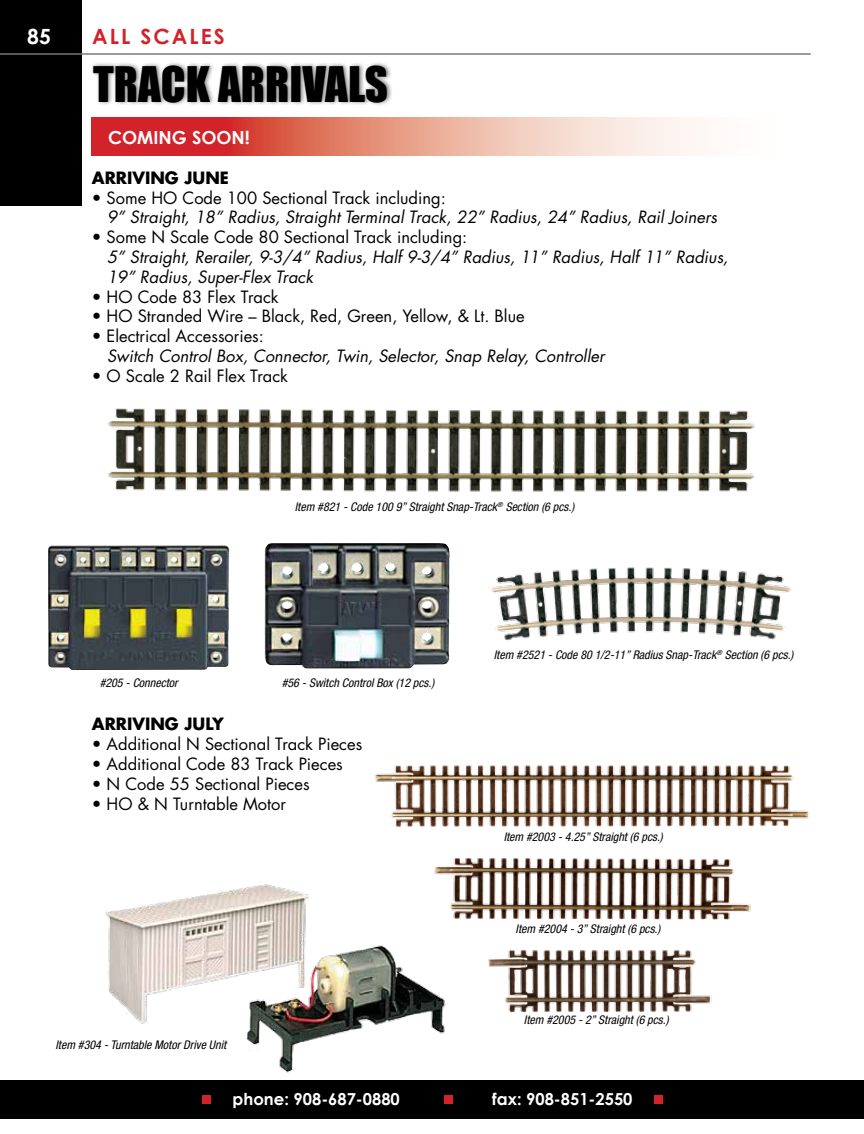
<style>
.page{position:relative;width:864px;height:1134px;background:#fff}
.page>*{position:absolute;margin:0;border:0;box-sizing:border-box;transform-origin:0 0}
.t1{font:45px "Impact";color:#000}
.t2{font:700 21px "Century Gothic";letter-spacing:.1em;color:#d2232a}
.t3{font:700 21px "Century Gothic";color:#fff}
.t4{font:700 18px "Century Gothic";color:#fff}
.t5{font:16.5px "Futura";color:#000}
.t6{font:italic 16.5px/19.8px "Futura";color:#000}
.t7{font:700 16.5px "Century Gothic";color:#fff}
.t8{font:700 16.5px "Futura";color:#000}
.t9{font:italic condensed 12px "Helvetica Neue";color:#000}
</style>
<div class="page">
<div style="left:0;top:1080px;width:864px;height:39px;background:#000"></div>
<div style="left:0;top:0;width:82px;height:206px;background:#000"></div>
<hr style="left:0;top:53px;width:811px;height:2px;background:#77787b">
<svg style="left:92px;top:117px;width:609px;height:39px;background:#e68e83"></svg>
<div style="left:444px;top:1095px;width:8px;height:9px;background:#d2232a"></div>
<div style="left:654px;top:1095px;width:8px;height:9px;background:#d2232a"></div>
<div style="left:202px;top:1095px;width:9px;height:9px;background:#d2232a"></div>
<div style="left:91px;top:61px;width:303px;height:46px;background:#000;opacity:.5"></div>
<img style="left:108px;top:408px;width:647px;height:84px">
<img style="left:48px;top:545px;width:181px;height:125px">
<img style="left:265px;top:543px;width:185px;height:125px">
<img style="left:491px;top:567px;width:300px;height:73px">
<img style="left:105px;top:884px;width:341px;height:189px">
<img style="left:433px;top:858px;width:318px;height:62px">
<img style="left:375px;top:765px;width:435px;height:62px">
<img style="left:488px;top:949px;width:224px;height:63px">
<p class="t3" style="left:27px;top:23px;width:25px">85</p>
<p class="t2" style="left:92px;top:23px;width:134px">ALL SCALES</p>
<h1 class="t1" style="left:93px;top:56px;width:296px">TRACK ARRIVALS</h1>
<p class="t4" style="left:108px;top:126px;width:143px">COMING SOON!</p>
<p class="t8" style="left:92px;top:166px;width:139px">ARRIVING JUNE</p>
<p class="t5" style="left:92px;top:186px;width:355px">• Some HO Code 100 Sectional Track including:</p>
<p class="t6" style="left:107px;top:207px;width:612px">9” Straight, 18” Radius, Straight Terminal Track, 22” Radius, 24” Radius, Rail Joiners</p>
<p class="t5" style="left:92px;top:226px;width:377px">• Some N Scale Code 80 Sectional Track including:</p>
<p class="t6" style="left:107px;top:247px;width:623px">5” Straight, Rerailer, 9-3/4” Radius, Half 9-3/4” Radius, 11” Radius, Half 11” Radius,<br>19” Radius, Super-Flex Track</p>
<p class="t5" style="left:92px;top:285px;width:188px">• HO Code 83 Flex Track</p>
<p class="t5" style="left:92px;top:305px;width:434px">• HO Stranded Wire – Black, Red, Green, Yellow, &amp; Lt. Blue</p>
<p class="t5" style="left:92px;top:325px;width:174px">• Electrical Accessories:</p>
<p class="t6" style="left:107px;top:346px;width:499px">Switch Control Box, Connector, Twin, Selector, Snap Relay, Controller</p>
<p class="t5" style="left:92px;top:364px;width:198px">• O Scale 2 Rail Flex Track</p>
<p class="t9" style="left:295px;top:499px;width:281px">Item #821 - Code 100 9” Straight Snap-Track<sup>®</sup> Section (6 pcs.)</p>
<p class="t9" style="left:100px;top:676px;width:80px">#205 - Connector</p>
<p class="t9" style="left:282px;top:676px;width:154px">#56 - Switch Control Box (12 pcs.)</p>
<p class="t8" style="left:92px;top:713px;width:133px">ARRIVING JULY</p>
<p class="t5" style="left:92px;top:733px;width:272px">• Additional N Sectional Track Pieces</p>
<p class="t5" style="left:92px;top:753px;width:253px">• Additional Code 83 Track Pieces</p>
<p class="t5" style="left:92px;top:772px;width:219px">• N Code 55 Sectional Pieces</p>
<p class="t5" style="left:92px;top:792px;width:196px">• HO &amp; N Turntable Motor</p>
<p class="t9" style="left:56px;top:1038px;width:172px">Item #304 - Turntable Motor Drive Unit</p>
<p class="t9" style="left:494px;top:647px;width:301px">Item #2521 - Code 80 1/2-11” Radius Snap-Track<sup>®</sup> Section (6 pcs.)</p>
<p class="t9" style="left:504px;top:829px;width:161px">Item #2003 - 4.25” Straight (6 pcs.)</p>
<p class="t9" style="left:516px;top:921px;width:146px">Item #2004 - 3” Straight (6 pcs.)</p>
<p class="t9" style="left:524px;top:1013px;width:146px">Item #2005 - 2” Straight (6 pcs.)</p>
<p class="t7" style="left:233px;top:1089px;width:169px">phone: 908-687-0880</p>
<p class="t7" style="left:492px;top:1089px;width:142px">fax: 908-851-2550</p>
</div>
